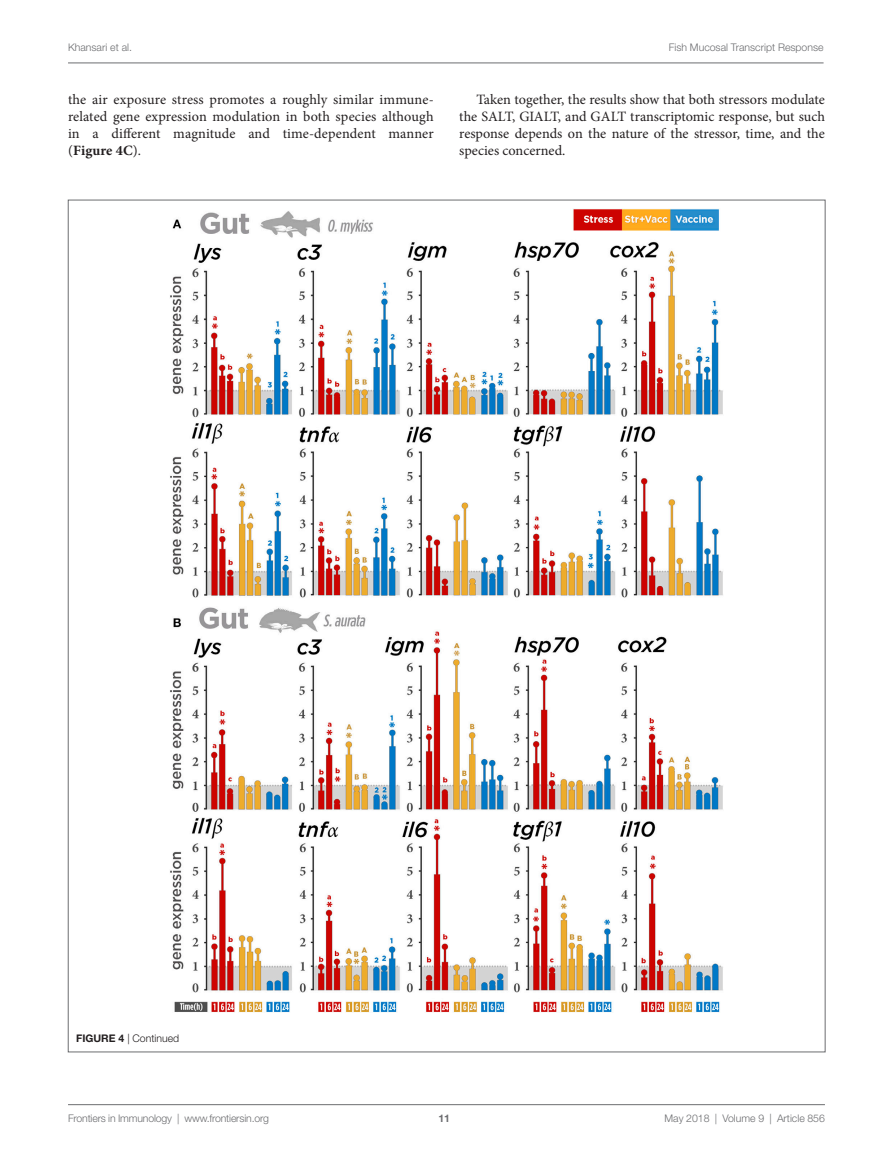
<style>
.page{position:relative;width:893px;height:1170px;background:#fff}
.page>*{position:absolute;margin:0;border:0;box-sizing:border-box;transform-origin:0 0}
.t1{font:14.25px/17.2px "Minion Pro";letter-spacing:.005em;color:#231f20;text-align:justify}
.t2{font:300 10.5px "Helvetica Neue LT Std";color:#6c6d70}
.t3{font:300 10.5px "Helvetica Neue LT Std";color:#231f20}
.t4{font:700 10.5px "Helvetica Neue LT Std";color:#6c6d70}
.s1{font-weight:700}
</style>
<div class="page">
<img style="left:170px;top:208px;width:553px;height:804px">
<hr style="left:68px;top:1104px;width:757px;height:1px;background:#6c6d70">
<hr style="left:68px;top:63px;width:755px;height:1px;background:#6c6d70">
<p class="t2" style="left:68px;top:41px;width:65px">Khansari et al.</p>
<p class="t2" style="left:669px;top:41px;width:156px">Fish mucosal transcript response</p>
<p class="t1" style="left:68px;top:90px;width:367px">the air exposure stress promotes a roughly similar immune&shy;related gene expression modulation in both species although in a different magnitude and time-dependent manner (<span class="s1">Figure 4C</span>).</p>
<p class="t1" style="left:459px;top:90px;width:367px;text-indent:17px">Taken together, the results show that both stressors modulate the SALT, GIALT, and GALT transcriptomic response, but such response depends on the nature of the stressor, time, and the species concerned.</p>
<p class="t3" style="left:76px;top:1032px;width:105px"><span class="s1">FIGURE 4</span> | Continued</p>
<p class="t2" style="left:68px;top:1111px;width:203px">Frontiers in Immunology | www.frontiersin.org</p>
<p class="t2" style="left:665px;top:1111px;width:162px">May 2018 | Volume 9 | Article 856</p>
<p class="t4" style="left:439px;top:1111px;width:13px">11</p>
</div>
